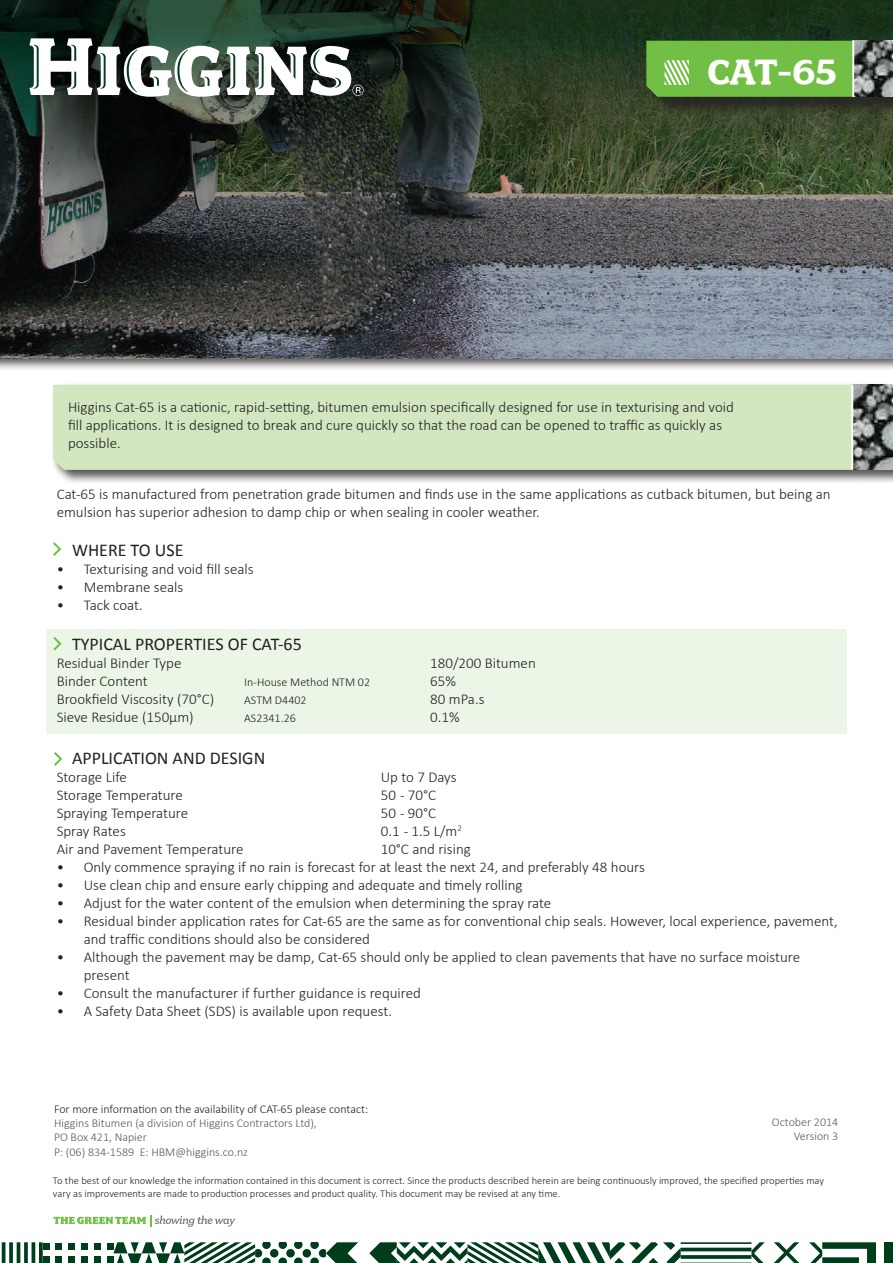
<style>
.page{position:relative;width:893px;height:1263px;background:#fff}
.page>*{position:absolute;margin:0;border:0;box-sizing:border-box;transform-origin:0 0}
.t1{font:700 39px "Fairplex Wide";color:#fff}
.t2{font:18px "Calibri";color:#231f20}
.t3{font:300 15px/18px "Calibri";color:#231f20}
.t4{font:300 12px/14.4px "Calibri";color:#57585a}
.t5{font:300 12px "Calibri";color:#231f20}
.t6{font:300 10.5px/12.6px "Calibri";color:#231f20}
</style>
<div class="page">
<div style="left:46px;top:630px;width:800px;height:104px;background:#ecf6e6"></div>
<div style="left:0;top:0;width:893px;height:371px;background:#231f20;opacity:.75"></div>
<img style="left:0;top:187px;width:893px;height:171px">
<svg style="left:0;top:0;width:893px;height:187px;background:#283726"></svg>
<div style="left:884px;top:1242px;width:9px;height:21px;background:#003d1b"></div>
<svg style="left:751px;top:1242px;width:125px;height:21px"></svg>
<hr style="left:681px;top:1242px;width:70px;height:2px;background:#003d1b">
<hr style="left:681px;top:1248px;width:70px;height:3px;background:#003d1b">
<svg style="left:681px;top:1255px;width:70px;height:4px"></svg>
<hr style="left:681px;top:1262px;width:70px;height:1px;background:#003d1b">
<svg style="left:39px;top:1242px;width:4px;height:21px"></svg>
<hr style="left:32px;top:1242px;width:3px;height:21px;background:#003d1b">
<svg style="left:24px;top:1242px;width:4px;height:21px"></svg>
<hr style="left:17px;top:1242px;width:3px;height:21px;background:#003d1b">
<svg style="left:9px;top:1242px;width:4px;height:21px"></svg>
<hr style="left:2px;top:1242px;width:3px;height:21px;background:#003d1b">
<svg style="left:294px;top:1257px;width:9px;height:6px"></svg>
<svg style="left:294px;top:1242px;width:9px;height:7px"></svg>
<svg style="left:310px;top:1242px;width:371px;height:21px"></svg>
<div style="left:286px;top:1249px;width:9px;height:8px;background:#003d1b;border-radius:50%"></div>
<div style="left:303px;top:1249px;width:8px;height:8px;background:#003d1b;border-radius:50%"></div>
<svg style="left:278px;top:1257px;width:9px;height:6px"></svg>
<div style="left:270px;top:1249px;width:8px;height:8px;background:#003d1b;border-radius:50%"></div>
<svg style="left:278px;top:1242px;width:9px;height:7px"></svg>
<div style="left:107px;top:1243px;width:7px;height:7px;background:#003d1b"></div>
<div style="left:107px;top:1256px;width:7px;height:7px;background:#003d1b"></div>
<div style="left:94px;top:1243px;width:7px;height:7px;background:#003d1b"></div>
<div style="left:81px;top:1243px;width:7px;height:7px;background:#003d1b"></div>
<div style="left:56px;top:1243px;width:6px;height:7px;background:#003d1b"></div>
<div style="left:68px;top:1243px;width:7px;height:7px;background:#003d1b"></div>
<div style="left:94px;top:1256px;width:7px;height:7px;background:#003d1b"></div>
<div style="left:81px;top:1256px;width:7px;height:7px;background:#003d1b"></div>
<div style="left:56px;top:1256px;width:6px;height:7px;background:#003d1b"></div>
<div style="left:68px;top:1256px;width:7px;height:7px;background:#003d1b"></div>
<div style="left:43px;top:1243px;width:6px;height:7px;background:#003d1b"></div>
<div style="left:43px;top:1256px;width:6px;height:7px;background:#003d1b"></div>
<svg style="left:114px;top:1242px;width:157px;height:21px"></svg>
<svg style="left:53px;top:1215px;width:182px;height:12px"></svg>
<div style="left:648px;top:43px;width:245px;height:73px;background:#231f20;opacity:.75"></div>
<img style="left:854px;top:41px;width:39px;height:56px">
<hr style="left:852px;top:41px;width:2px;height:56px;background:#fff">
<svg style="left:29px;top:38px;width:335px;height:59px"></svg>
<svg style="left:53px;top:542px;width:8px;height:14px"></svg>
<svg style="left:53px;top:637px;width:9px;height:13px"></svg>
<svg style="left:54px;top:752px;width:8px;height:14px"></svg>
<div style="left:51px;top:383px;width:842px;height:101px;background:#231f20;opacity:.75"></div>
<img style="left:853px;top:385px;width:40px;height:85px">
<div style="left:53px;top:385px;width:798px;height:85px;background:#d2e7c0"></div>
<hr style="left:851px;top:385px;width:2px;height:85px;background:#fff">
<svg style="left:646px;top:41px;width:207px;height:56px;background:#74bf49"></svg>
<h1 class="t1" style="left:707px;top:50px;width:131px">CAT-65</h1>
<p class="t3" style="left:68px;top:398px;width:667px">Higgins Cat-65 is a cationic, rapid-setting, bitumen emulsion specifically designed for use in texturising and void fill applications. It is designed to break and cure quickly so that the road can be opened to traffic as quickly as possible.</p>
<p class="t3" style="left:57px;top:485px;width:775px">Cat-65 is manufactured from penetration grade bitumen and finds use in the same applications as cutback bitumen, but being an emulsion has superior adhesion to damp chip or when sealing in cooler weather.</p>
<p class="t2" style="left:72px;top:539px;width:113px">WHERE TO USE</p>
<p class="t3" style="left:57px;top:560px;width:198px">• Texturising and void fill seals</p>
<p class="t3" style="left:57px;top:578px;width:128px">• Membrane seals</p>
<p class="t3" style="left:57px;top:596px;width:88px">• Tack coat.</p>
<p class="t2" style="left:72px;top:633px;width:231px">TYPICAL PROPERTIES OF CAT-65</p>
<p class="t3" style="left:57px;top:654px;width:126px">Residual Binder Type</p>
<p class="t3" style="left:430px;top:654px;width:107px">180/200 Bitumen</p>
<p class="t3" style="left:57px;top:672px;width:93px">Binder Content</p>
<p class="t5" style="left:244px;top:675px;width:127px">In-House Method NTM 02</p>
<p class="t3" style="left:430px;top:672px;width:27px">65%</p>
<p class="t3" style="left:57px;top:690px;width:159px">Brookfield Viscosity (70°C)</p>
<p class="t5" style="left:244px;top:693px;width:64px">ASTM D4402</p>
<p class="t3" style="left:430px;top:690px;width:56px">80 mPa.s</p>
<p class="t3" style="left:57px;top:708px;width:139px">Sieve Residue (150µm)</p>
<p class="t5" style="left:244px;top:711px;width:53px">AS2341.26</p>
<p class="t3" style="left:430px;top:708px;width:31px">0.1%</p>
<p class="t2" style="left:72px;top:747px;width:195px">APPLICATION AND DESIGN</p>
<p class="t3" style="left:57px;top:768px;width:72px">Storage Life</p>
<p class="t3" style="left:381px;top:768px;width:77px">Up to 7 Days</p>
<p class="t3" style="left:57px;top:786px;width:128px">Storage Temperature</p>
<p class="t3" style="left:381px;top:786px;width:57px">50 - 70°C</p>
<p class="t3" style="left:57px;top:804px;width:133px">Spraying Temperature</p>
<p class="t3" style="left:381px;top:804px;width:57px">50 - 90°C</p>
<p class="t3" style="left:57px;top:822px;width:71px">Spray Rates</p>
<p class="t3" style="left:381px;top:822px;width:83px">0.1 - 1.5 L/m<sup>2</sup></p>
<p class="t3" style="left:57px;top:840px;width:188px">Air and Pavement Temperature</p>
<p class="t3" style="left:381px;top:840px;width:92px">10°C and rising</p>
<p class="t3" style="left:57px;top:858px;width:590px">• Only commence spraying if no rain is forecast for at least the next 24, and preferably 48 hours</p>
<p class="t3" style="left:57px;top:876px;width:467px">• Use clean chip and ensure early chipping and adequate and timely rolling</p>
<p class="t3" style="left:57px;top:894px;width:496px">• Adjust for the water content of the emulsion when determining the spray rate</p>
<p class="t3" style="left:84px;top:912px;width:756px;text-indent:-27px">• Residual binder application rates for Cat-65 are the same as for conventional chip seals. However, local experience, pavement, and traffic conditions should also be considered</p>
<p class="t3" style="left:84px;top:948px;width:718px;text-indent:-27px">• Although the pavement may be damp, Cat-65 should only be applied to clean pavements that have no surface moisture present</p>
<p class="t3" style="left:57px;top:984px;width:366px">• Consult the manufacturer if further guidance is required</p>
<p class="t3" style="left:57px;top:1002px;width:337px">• A Safety Data Sheet (SDS) is available upon request.</p>
<p class="t5" style="left:54px;top:1101px;width:316px">For more information on the availability of CAT-65 please contact:</p>
<p class="t4" style="left:54px;top:1115px;width:264px">Higgins Bitumen (a division of Higgins Contractors Ltd),<br>PO Box 421, Napier<br>P: (06) 834-1589 E: HBM@higgins.co.nz</p>
<p class="t4" style="left:772px;top:1114px;width:68px;text-align:right">October 2014<br>Version 3</p>
<p class="t6" style="left:53px;top:1174px;width:772px">To the best of our knowledge the information contained in this document is correct. Since the products described herein are being continuously improved, the specified properties may vary as improvements are made to production processes and product quality. This document may be revised at any time.</p>
</div>
